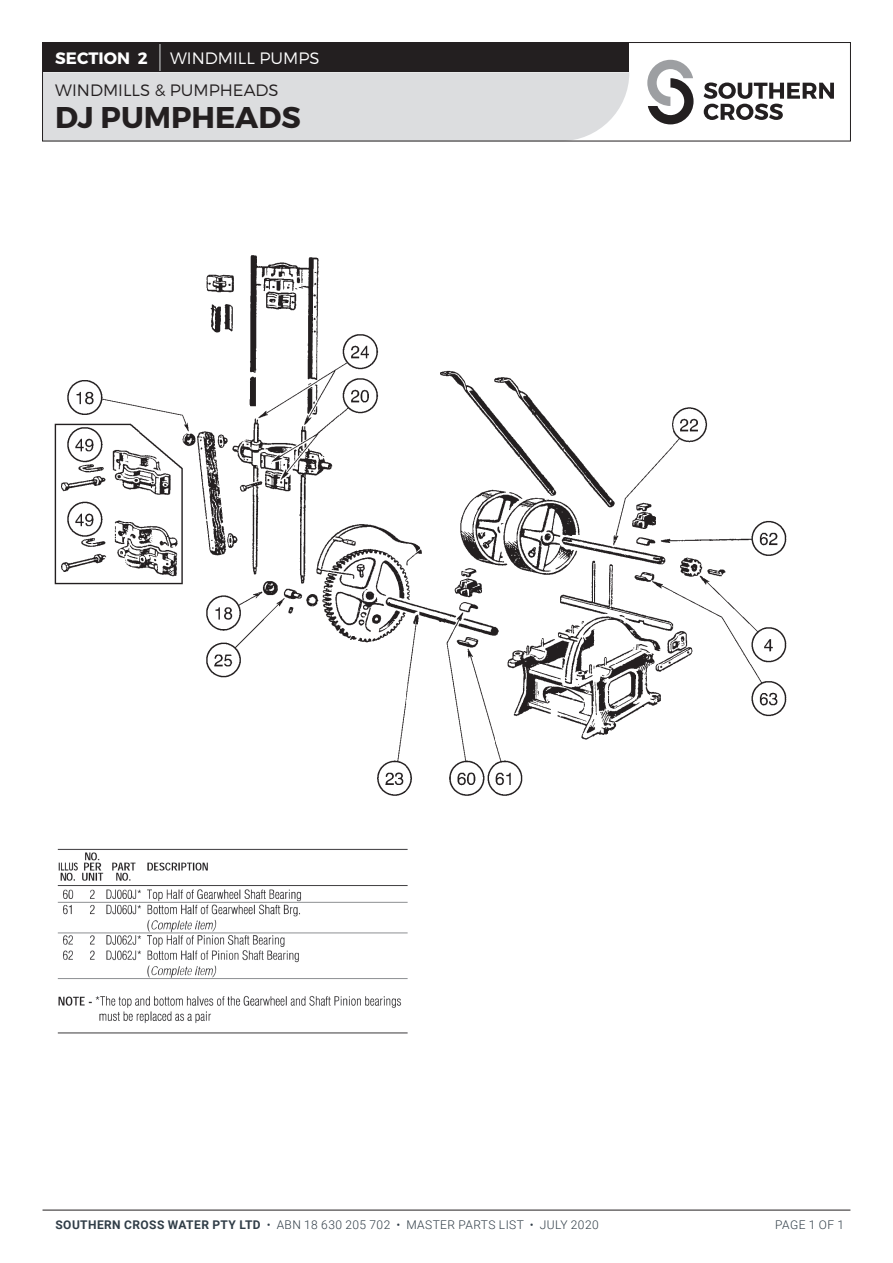
<style>
.page{position:relative;width:893px;height:1263px;background:#fff}
.page>*{position:absolute;margin:0;border:0;box-sizing:border-box;transform-origin:0 0}
.t1{font:30px "Trueno Bd";color:#231f20}
.t2{font:16.5px "Trueno Lt";color:#231f20}
.t3{font:16.5px "Trueno Lt";color:#fff}
.t4{font:16.5px "Trueno Bd";color:#fff}
.t5{font:300 12px "Roboto";letter-spacing:.035em;color:#303d47}
.s1{font-weight:700}
</style>
<div class="page">
<div style="left:42px;top:42px;width:809px;height:99px;border:1px solid #231f20"></div>
<img style="left:54px;top:255px;width:733px;height:779px">
<svg style="left:704px;top:82px;width:130px;height:38px"></svg>
<svg style="left:647px;top:60px;width:46px;height:64px"></svg>
<hr style="left:43px;top:1210px;width:807px;height:1px;background:#231f20">
<svg style="left:43px;top:44px;width:586px;height:97px;background:#a6a6a7"></svg>
<h2 class="t4" style="left:55px;top:48px;width:94px">SECTION 2</h2>
<h2 class="t3" style="left:170px;top:48px;width:151px">WINDMILL PUMPS</h2>
<h2 class="t2" style="left:55px;top:80px;width:225px">WINDMILLS &amp; PUMPHEADS</h2>
<h1 class="t1" style="left:55px;top:99px;width:247px">DJ PUMPHEADS</h1>
<p class="t5" style="left:55px;top:1217px;width:545px"><span class="s1">SOUTHERN CROSS WATER PTY LTD</span> • ABN 18 630 205 702 • MASTER PARTS LIST • JULY 2020</p>
<p class="t5" style="left:775px;top:1217px;width:70px">PAGE 1 OF 1</p>
</div>
